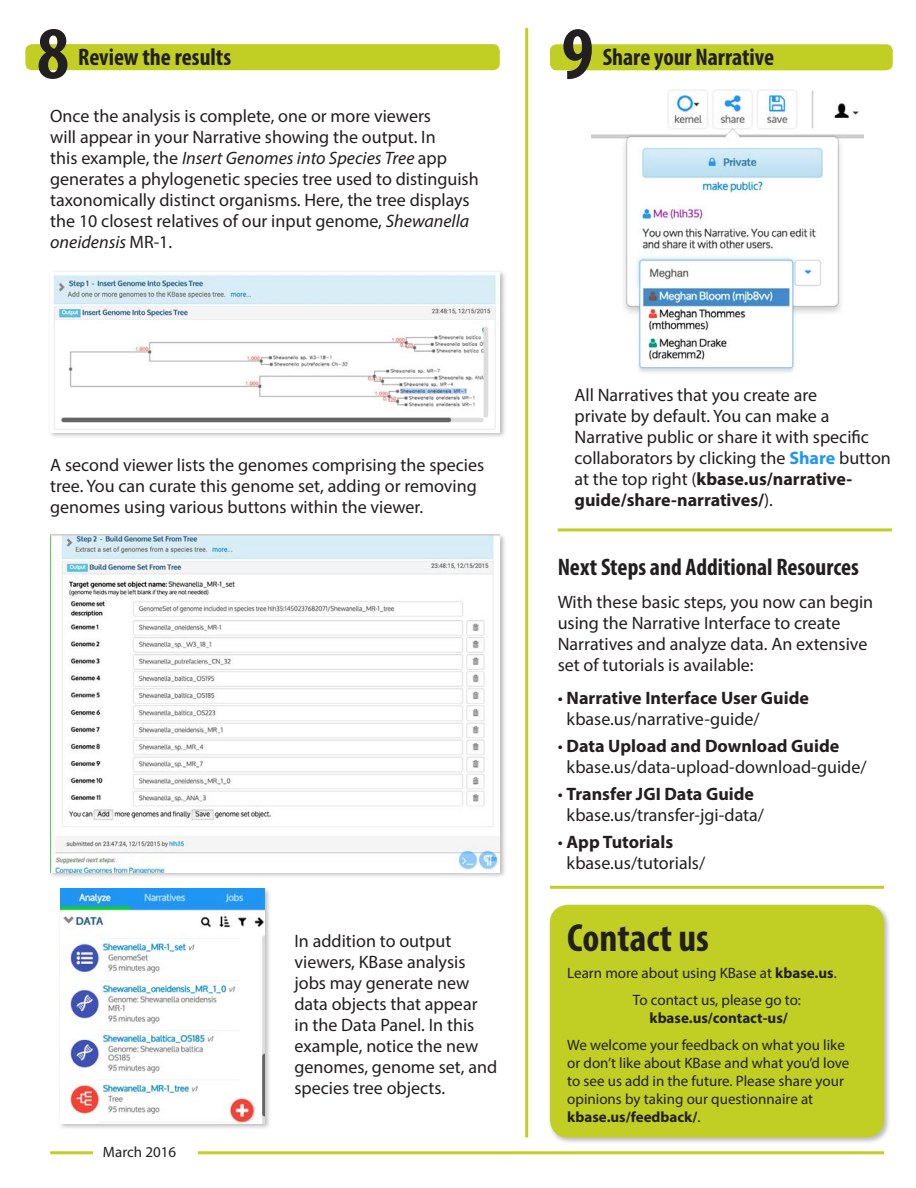
<style>
.page{position:relative;width:916px;height:1188px;background:#fff}
.page>*{position:absolute;margin:0;border:0;box-sizing:border-box;transform-origin:0 0}
.t1{font:700 condensed 75px "Myriad Pro";color:#231f20}
.t2{font:700 condensed 39.3px "Myriad Pro";color:#231f20}
.t3{font:700 condensed 24px "Myriad Pro";color:#231f20}
.t4{font:18px/21px "Myriad Pro";color:#231f20}
.t5{font:700 18px/21px "Myriad Pro";color:#231f20}
.t6{font:15px/18px "Myriad Pro";color:#231f20}
.t7{font:700 15px "Myriad Pro";color:#231f20}
.s1{font-style:italic}
.s2{font-weight:700;color:#2196f3}
.s3{font-weight:700}
.s4{font-weight:400}
</style>
<div class="page">
<div style="left:25px;top:44px;width:474px;height:26px;background:#c1ce23;border-radius:7px"></div>
<hr style="left:525px;top:28px;width:3px;height:1109px;background:#c1ce23">
<div style="left:48px;top:270px;width:458px;height:169px;background:#231f20;opacity:.3"></div>
<img style="left:50px;top:272px;width:449px;height:160px">
<div style="left:48px;top:533px;width:458px;height:346px;background:#231f20;opacity:.3"></div>
<img style="left:50px;top:535px;width:449px;height:337px">
<div style="left:58px;top:887px;width:213px;height:243px;background:#231f20;opacity:.3"></div>
<img style="left:61px;top:889px;width:203px;height:234px">
<div style="left:550px;top:44px;width:342px;height:26px;background:#c1ce23;border-radius:7px"></div>
<img style="left:592px;top:90px;width:271px;height:283px">
<hr style="left:557px;top:528px;width:334px;height:3px;background:#c1ce23">
<hr style="left:550px;top:886px;width:334px;height:3px;background:#c1ce23">
<hr style="left:50px;top:1151px;width:834px;height:3px;background:#c1ce23">
<div style="left:547px;top:902px;width:343px;height:242px;background:#231f20;opacity:.3"></div>
<div style="left:550px;top:905px;width:334px;height:232px;background:#c1ce23;border-radius:18px"></div>
<div style="left:93px;top:1146px;width:105px;height:14px;background:#fff"></div>
<p class="t1" style="left:37px;top:6px;width:33px">8</p>
<p class="t3" style="left:78px;top:42px;width:154px">Review the results</p>
<p class="t4" style="left:50px;top:106px;width:430px">Once the analysis is complete, one or more viewers<br>will appear in your Narrative showing the output. In<br>this example, the <span class="s1">Insert Genomes into Species Tree</span> app generates a phylogenetic species tree used to distinguish taxonomically distinct organisms. Here, the tree displays the 10 closest relatives of our input genome, <span class="s1">Shewanella oneidensis</span> MR-1.</p>
<p class="t4" style="left:50px;top:454px;width:435px">A second viewer lists the genomes comprising the species tree. You can curate this genome set, adding or removing genomes using various buttons within the viewer.</p>
<p class="t6" style="left:103px;top:1143px;width:75px">March 2016</p>
<p class="t4" style="left:294px;top:930px;width:204px">In addition to output viewers, KBase analysis jobs may generate new data objects that appear<br>in the Data Panel. In this example, notice the new genomes, genome set, and species tree objects.</p>
<p class="t1" style="left:561px;top:7px;width:33px">9</p>
<p class="t3" style="left:602px;top:42px;width:173px">Share your Narrative</p>
<p class="t4" style="left:574px;top:384px;width:318px">All Narratives that you create are<br>private by default. You can make a Narrative public or share it with specific collaborators by clicking the <span class="s2">Share</span> button at the top right (<span class="s3">kbase.us/narrative&shy;guide/share-narratives/</span>).</p>
<p class="t3" style="left:557px;top:552px;width:303px">Next Steps and Additional Resources</p>
<p class="t4" style="left:557px;top:591px;width:317px">With these basic steps, you now can begin using the Narrative Interface to create Narratives and analyze data. An extensive set of tutorials is available:</p>
<p class="t5" style="left:566px;top:687px;width:244px;text-indent:-9px"><span class="s4">•</span> Narrative Interface User Guide <span class="s4">kbase.us/narrative-guide/</span></p>
<p class="t4" style="left:566px;top:735px;width:301px;text-indent:-9px">• <span class="s3">Data Upload and Download Guide </span>kbase.us/data-upload-download-guide/</p>
<p class="t4" style="left:557px;top:783px;width:208px;text-align:center">• <span class="s3">Transfer JGI Data Guide </span>kbase.us/transfer-jgi-data/</p>
<p class="t4" style="left:566px;top:831px;width:140px;text-indent:-9px">• <span class="s3">App Tutorials </span>kbase.us/tutorials/</p>
<p class="t2" style="left:567px;top:914px;width:143px">Contact us</p>
<p class="t6" style="left:567px;top:964px;width:271px">Learn more about using KBase at <span class="s3">kbase.us</span>.</p>
<p class="t6" style="left:633px;top:991px;width:169px">To contact us, please go to:</p>
<p class="t7" style="left:649px;top:1008px;width:140px">kbase.us/contact-us/</p>
<p class="t6" style="left:567px;top:1036px;width:284px">We welcome your feedback on what you like or don’t like about KBase and what you’d love to see us add in the future. Please share your opinions by taking our questionnaire at <span class="s3">kbase.us/feedback/</span>.</p>
</div>
